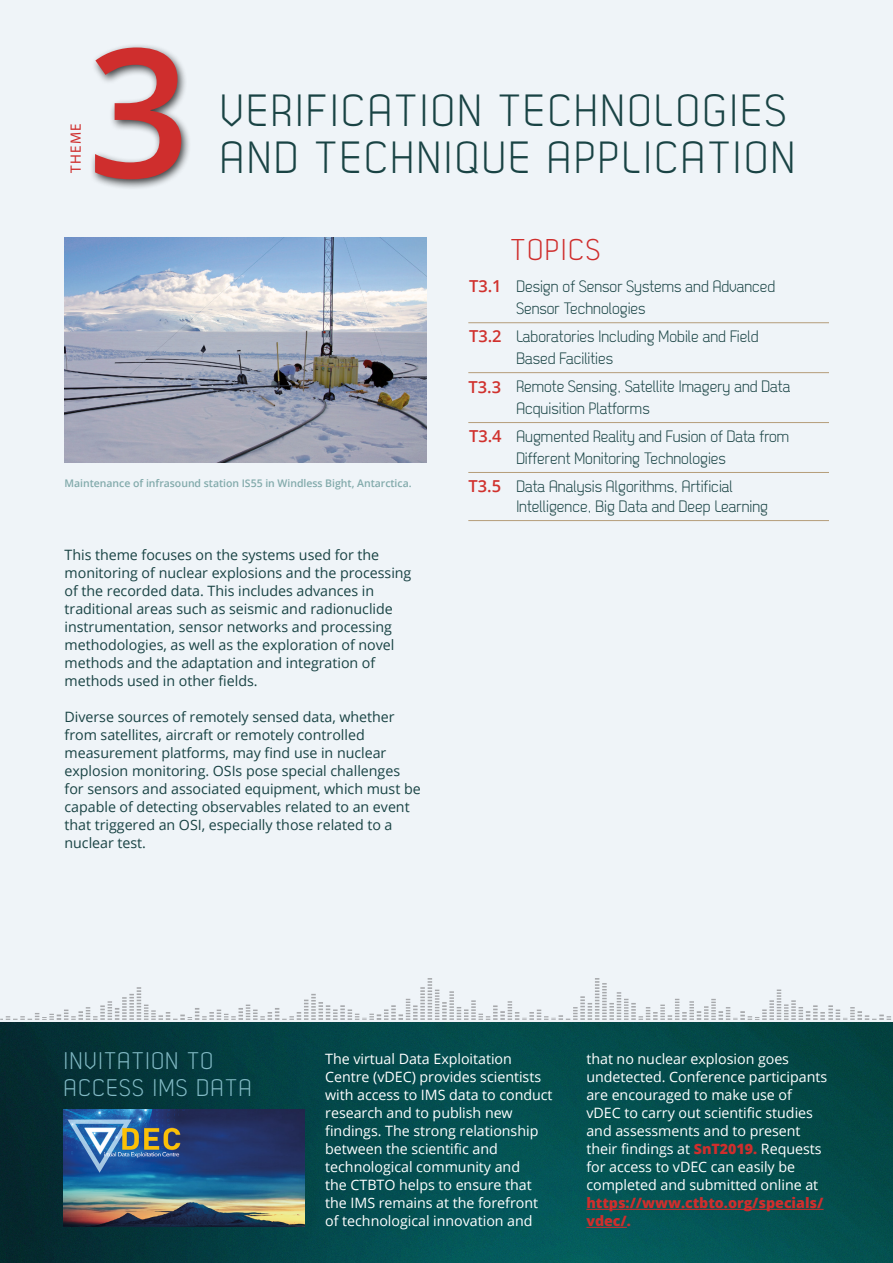
<style>
.page{position:relative;width:893px;height:1263px;background:#eff4f8}
.page>*{position:absolute;margin:0;border:0;box-sizing:border-box;transform-origin:0 0}
.t1{font:600 179.55px "Open Sans";color:#cf2e2d}
.t2{font:45px "Dekar";letter-spacing:.07em;color:#194344}
.t3{font:30px "Dekar";letter-spacing:.07em;color:#cf2e2d}
.t4{font:24px/27px "Dekar";letter-spacing:.07em;color:#83bbc6}
.t5{font:16.5px/21.6px "Dekar";color:#194344}
.t6{font:600 16.5px "Open Sans";letter-spacing:-.005em;color:#d0312d}
.t7{font:15px "Myriad Pro";letter-spacing:.1em;color:#cf2e2d}
.t8{font:14.25px/18px "Open Sans";letter-spacing:-.005em;color:#194344}
.t9{font:14.25px/18px "Open Sans";letter-spacing:-.005em;color:#fff}
.t10{font:800 14.25px/18px "Open Sans";letter-spacing:-.005em;color:#cf2e2d}
.t11{font:600 10.5px "Open Sans";letter-spacing:-.005em;color:#82aaab}
.s1{font-weight:800;color:#cf2e2d}
</style>
<div class="page">
<svg style="left:1px;top:978px;width:890px;height:42px"></svg>
<img style="left:1px;top:1022px;width:892px;height:241px">
<div style="left:90px;top:43px;width:102px;height:147px;background:#000;opacity:.75"></div>
<hr style="left:0;top:0;width:1px;height:1263px;background:#000">
<img style="left:65px;top:238px;width:361px;height:225px">
<hr style="left:586px;top:1209px;width:238px;height:1px;background:#cf2e2d">
<hr style="left:586px;top:1227px;width:41px;height:1px;background:#cf2e2d">
<img style="left:64px;top:1110px;width:241px;height:117px">
<hr style="left:468px;top:322px;width:361px;height:1px;background:#b59d7a">
<hr style="left:468px;top:372px;width:361px;height:1px;background:#b59d7a">
<hr style="left:468px;top:422px;width:361px;height:1px;background:#b59d7a">
<hr style="left:468px;top:472px;width:361px;height:1px;background:#b59d7a">
<hr style="left:468px;top:520px;width:361px;height:1px;background:#b59d7a">
<p class="t7" style="left:66px;top:173px;width:51px;rotate:-90deg">THEME</p>
<h1 class="t1" style="left:88px;top:-11px;width:104px">3</h1>
<h2 class="t2" style="left:220px;top:88px;width:568px">VERIFICATION TECHNOLOGIES</h2>
<h2 class="t2" style="left:220px;top:135px;width:576px">AND TECHNIQUE APPLICATION</h2>
<p class="t11" style="left:65px;top:476px;width:349px">Maintenance of infrasound station IS55 in Windless Bight, Antarctica.</p>
<p class="t8" style="left:65px;top:546px;width:348px">This theme focuses on the systems used for the monitoring of nuclear explosions and the processing of the recorded data. This includes advances in traditional areas such as seismic and radionuclide instrumentation, sensor networks and processing methodologies, as well as the exploration of novel methods and the adaptation and integration of methods used in other fields.</p>
<p class="t8" style="left:65px;top:708px;width:358px">Diverse sources of remotely sensed data, whether from satellites, aircraft or remotely controlled measurement platforms, may find use in nuclear explosion monitoring. OSIs pose special challenges for sensors and associated equipment, which must be capable of detecting observables related to an event that triggered an OSI, especially those related to a nuclear test.</p>
<p class="t6" style="left:469px;top:275px;width:34px">T3.1</p>
<p class="t6" style="left:469px;top:325px;width:34px">T3.2</p>
<p class="t6" style="left:469px;top:376px;width:34px">T3.3</p>
<p class="t6" style="left:469px;top:424px;width:34px">T3.4</p>
<p class="t6" style="left:469px;top:474px;width:34px">T3.5</p>
<h3 class="t3" style="left:511px;top:235px;width:91px">TOPICS</h3>
<p class="t5" style="left:516px;top:276px;width:261px">Design of Sensor Systems and Advanced<br>Sensor Technologies</p>
<p class="t5" style="left:516px;top:326px;width:244px">Laboratories Including Mobile and Field<br>Based Facilities</p>
<p class="t5" style="left:516px;top:376px;width:276px">Remote Sensing, Satellite Imagery and Data<br>Acquisition Platforms</p>
<p class="t5" style="left:516px;top:426px;width:274px">Augmented Reality and Fusion of Data from<br>Different Monitoring Technologies</p>
<p class="t5" style="left:516px;top:477px;width:253px;line-height:19.8px">Data Analysis Algorithms, Artificial<br>Intelligence, Big Data and Deep Learning</p>
<h3 class="t4" style="left:64px;top:1048px;width:189px">INVITATION TO<br>ACCESS IMS DATA</h3>
<p class="t9" style="left:325px;top:1050px;width:229px">The virtual Data Exploitation<br>Centre (vDEC) provides scientists with access to IMS data to conduct research and to publish new findings. The strong relationship between the scientific and technological community and<br>the CTBTO helps to ensure that the IMS remains at the forefront of technological innovation and</p>
<p class="t9" style="left:586px;top:1050px;width:242px">that no nuclear explosion goes undetected. Conference participants are encouraged to make use of vDEC to carry out scientific studies and assessments and to present their findings at <span class="s1">SnT2019.</span> Requests for access to vDEC can easily be completed and submitted online at</p>
<p class="t10" style="left:586px;top:1193px;width:239px">https://www.ctbto.org/specials/ vdec/.</p>
</div>
